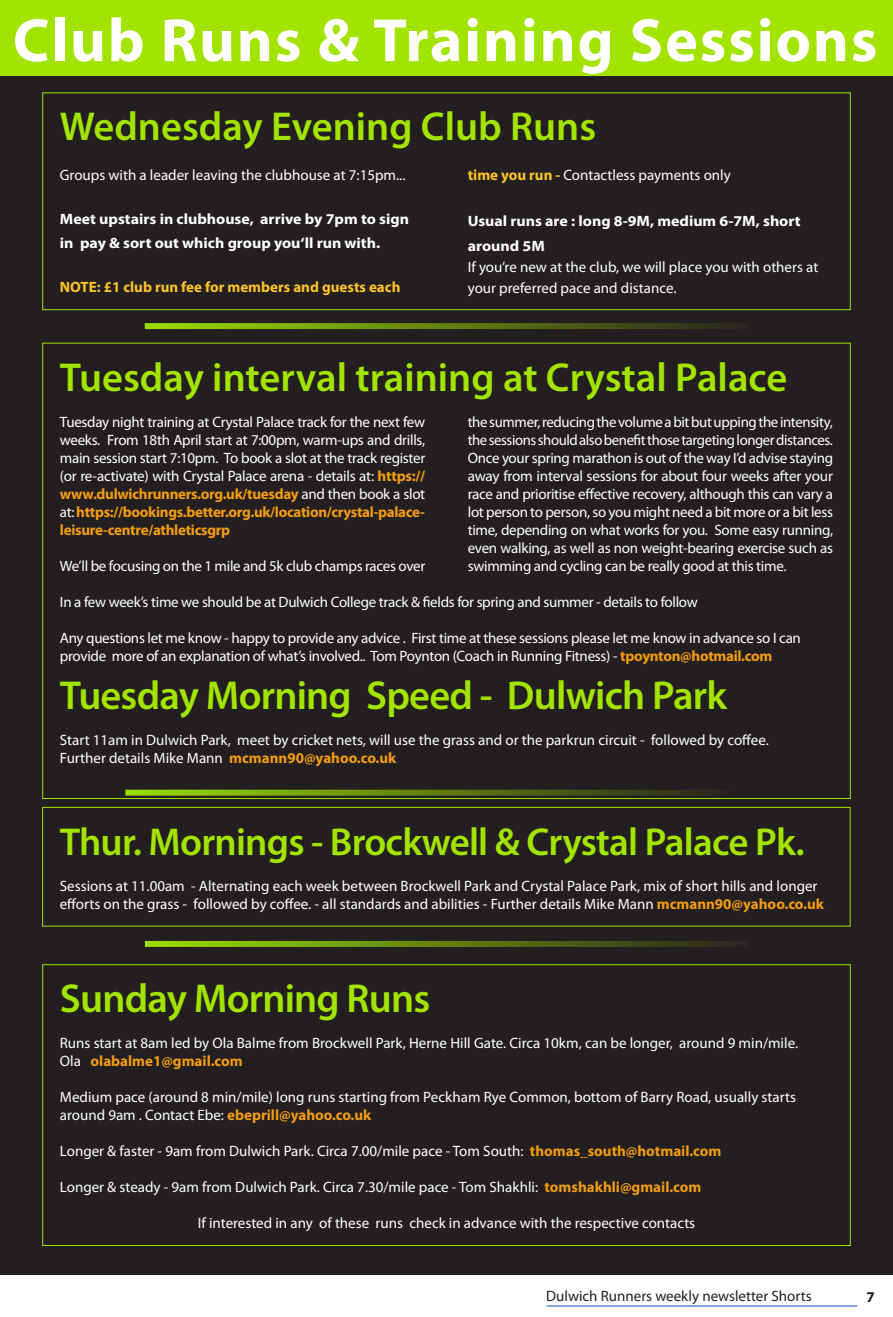
<style>
.page{position:relative;width:893px;height:1317px;background:#fff}
.page>*{position:absolute;margin:0;border:0;box-sizing:border-box;transform-origin:0 0}
.t1{font:700 61.5px "Myriad Pro";letter-spacing:.03em;color:#fff}
.t2{font:600 40.5px "Myriad Pro";letter-spacing:-.01em;color:#a2e300}
.t3{font:600 39px "Myriad Pro";letter-spacing:-.02em;color:#a2e300}
.t4{font:15px/18px "Myriad Pro";color:#fff}
.t5{font:15px/18px "Myriad Pro";letter-spacing:-.02em;color:#fff}
.t6{font:700 15px/24.2px "Myriad Pro";color:#fff;scale:1.06 1}
.t7{font:700 15px "Myriad Pro";color:#fec42a}
.t8{font:15px "Myriad Pro";color:#231f20}
.t9{font:700 15px "Myriad Pro";color:#231f20}
.s1{font-weight:700;color:#fec42a}
.s2{font-weight:700;color:#f39c12}
</style>
<div class="page">
<hr style="left:546px;top:1306px;width:311px;height:1px;background:#0050b4">
<div style="left:0;top:76px;width:893px;height:1198px;background:#231f20"></div>
<svg style="left:145px;top:323px;width:590px;height:6px"></svg>
<div style="left:43px;top:93px;width:807px;height:217px;border:1px solid #a2e300"></div>
<div style="left:0;top:0;width:893px;height:76px;background:#a2e300"></div>
<svg style="left:145px;top:941px;width:590px;height:6px"></svg>
<svg style="left:125px;top:790px;width:591px;height:6px"></svg>
<div style="left:42px;top:807px;width:808px;height:119px;border:1px solid #a2e300"></div>
<h1 class="t1" style="left:13px;top:0;width:866px">Club Runs &amp; Training Sessions</h1>
<h2 class="t2" style="left:60px;top:101px;width:538px">Wednesday Evening Club Runs</h2>
<p class="t4" style="left:60px;top:166px;width:347px">Groups with a leader leaving the clubhouse at 7:15pm...</p>
<p class="t6" style="left:60px;top:207px;width:331px">Meet upstairs in clubhouse, arrive by 7pm to sign in pay &amp; sort out which group you‘ll run with.</p>
<p class="t7" style="left:60px;top:278px;width:342px">NOTE: £1 club run fee for members and guests each</p>
<p class="t4" style="left:468px;top:166px;width:265px"><span class="s1">time you run -</span> Contactless payments only</p>
<p class="t6" style="left:468px;top:208px;width:316px;line-height:25px">Usual runs are : long 8-9M, medium 6-7M, short around 5M</p>
<p class="t4" style="left:468px;top:256px;width:352px;line-height:20.7px">If you’re new at the club, we will place you with others at your preferred pace and distance.</p>
<h2 class="t2" style="left:60px;top:351px;width:729px">Tuesday interval training at Crystal Palace</h2>
<p class="t4" style="left:60px;top:412px;width:367px;text-align:justify">Tuesday night training at Crystal Palace track for the next few weeks. From 18th April start at 7:00pm, warm-ups and drills, main session start 7:10pm. To book a slot at the track register (or re-activate) with Crystal Palace arena - details at: <span class="s2">https:// www.dulwichrunners.org.uk/tuesday</span> and then book a slot at: <span class="s2">https://bookings.better.org.uk/location/crystal-palace&shy;leisure-centre/athleticsgrp</span></p>
<p class="t5" style="left:60px;top:556px;width:367px">We’ll be focusing on the 1 mile and 5k club champs races over</p>
<p class="t4" style="left:468px;top:412px;width:367px;text-align:justify">the summer, reducing the volume a bit but upping the intensity, the sessions should also benefit those targeting longer distances.<br>Once your spring marathon is out of the way I’d advise staying away from interval sessions for about four weeks after your race and prioritise effective recovery, although this can vary a lot person to person, so you might need a bit more or a bit less time, depending on what works for you. Some easy running, even walking, as well as non weight-bearing exercise such as swimming and cycling can be really good at this time.</p>
<p class="t5" style="left:60px;top:592px;width:639px">In a few week’s time we should be at Dulwich College track &amp; fields for spring and summer - details to follow</p>
<p class="t5" style="left:60px;top:628px;width:742px">Any questions let me know - happy to provide any advice . First time at these sessions please let me know in advance so I can provide more of an explanation of what’s involved.. Tom Poynton (Coach in Running Fitness) - <span class="s2">tpoynton@hotmail.com</span></p>
<h2 class="t2" style="left:60px;top:670px;width:669px">Tuesday Morning Speed - Dulwich Park</h2>
<p class="t4" style="left:60px;top:731px;width:710px">Start 11am in Dulwich Park, meet by cricket nets, will use the grass and or the parkrun circuit - followed by coffee.<br>Further details Mike Mann <span class="s2">mcmann90@yahoo.co.uk</span></p>
<h3 class="t3" style="left:60px;top:817px;width:746px">Thur. Mornings - Brockwell &amp; Crystal Palace Pk.</h3>
<p class="t4" style="left:60px;top:877px;width:766px">Sessions at 11.00am - Alternating each week between Brockwell Park and Crystal Palace Park, mix of short hills and longer efforts on the grass - followed by coffee. - all standards and abilities - Further details Mike Mann <span class="s2">mcmann90@yahoo.co.uk</span></p>
<h2 class="t2" style="left:60px;top:973px;width:372px">Sunday Morning Runs</h2>
<p class="t4" style="left:60px;top:1034px;width:740px">Runs start at 8am led by Ola Balme from Brockwell Park, Herne Hill Gate. Circa 10km, can be longer, around 9 min/mile.<br>Ola <span class="s2">olabalme1@gmail.com</span></p>
<p class="t4" style="left:60px;top:1088px;width:737px">Medium pace (around 8 min/mile) long runs starting from Peckham Rye Common, bottom of Barry Road, usually starts around 9am . Contact Ebe: <span class="s2">ebeprill@yahoo.co.uk</span></p>
<p class="t4" style="left:60px;top:1142px;width:663px">Longer &amp; faster - 9am from Dulwich Park. Circa 7.00/mile pace - Tom South: <span class="s2">thomas_south@hotmail.com</span></p>
<p class="t4" style="left:60px;top:1178px;width:643px">Longer &amp; steady - 9am from Dulwich Park. Circa 7.30/mile pace - Tom Shakhli: <span class="s2">tomshakhli@gmail.com</span></p>
<p class="t4" style="left:198px;top:1214px;width:499px">If interested in any of these runs check in advance with the respective contacts</p>
<p class="t8" style="left:546px;top:1287px;width:267px">Dulwich Runners weekly newsletter Shorts</p>
<p class="t9" style="left:866px;top:1288px;width:10px">7</p>
</div>
